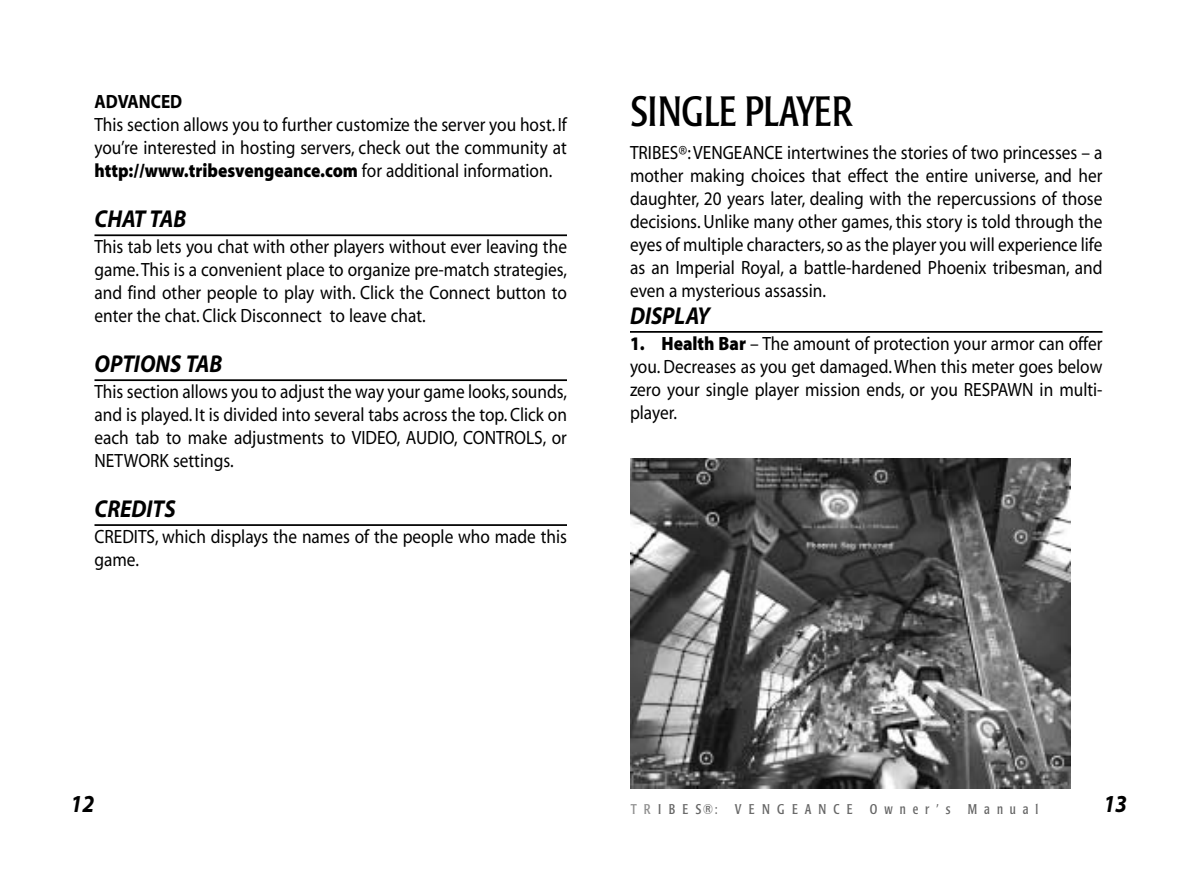
<style>
.page{position:relative;width:1197px;height:882px;background:#fff}
.page>*{position:absolute;margin:0;border:0;box-sizing:border-box;transform-origin:0 0}
.t1{font:condensed 42px "Poppl Laudatio";letter-spacing:-.005em;color:#000;scale:.9 1}
.t2{font:italic 700 24.5px "Myriad";color:#000;scale:.9 1}
.t3{font:19.25px/23.1px "Myriad";color:#000;text-align:justify;scale:.9 1}
.t4{font:19.25px "Myriad MM 830 600";color:#000;scale:.9 1}
.t5{font:700 19.25px "Myriad";color:#000;scale:.9 1}
.t6{font:condensed 14px "Poppl Laudatio";letter-spacing:.56em;color:#666;scale:.9 1}
.s1{font-family:"Myriad"}
.s2{font-family:"Myriad MM 830 600"}
.s3{color:#8f8f8f}
</style>
<div class="page">
<hr style="left:630px;top:331px;width:472px;height:2px;background:#000">
<hr style="left:94px;top:234px;width:473px;height:2px;background:#000">
<hr style="left:94px;top:379px;width:473px;height:2px;background:#000">
<hr style="left:94px;top:524px;width:473px;height:2px;background:#000">
<img style="left:630px;top:458px;width:441px;height:330px">
<p class="t5" style="left:94px;top:94px;width:99px">ADVANCED</p>
<p class="t3" style="left:94px;top:115px;width:527px">This section allows you to further customize the server you host. If you’re interested in hosting servers, check out the community at</p>
<p class="t4" style="left:94px;top:164px;width:510px">http://www.tribesvengeance.com <span class="s1">for additional information.</span></p>
<p class="t2" style="left:94px;top:210px;width:103px">CHAT TAB</p>
<p class="t3" style="left:94px;top:237px;width:527px">This tab lets you chat with other players without ever leaving the game. This is a convenient place to organize pre-match strategies, and find other people to play with. Click the Connect button to enter the chat. Click Disconnect to leave chat.</p>
<p class="t2" style="left:94px;top:355px;width:143px">OPTIONS TAB</p>
<p class="t3" style="left:94px;top:381px;width:526px">This section allows you to adjust the way your game looks, sounds, and is played. It is divided into several tabs across the top. Click on each tab to make adjustments to VIDEO, AUDIO, CONTROLS, or NETWORK settings.</p>
<p class="t2" style="left:94px;top:500px;width:92px">CREDITS</p>
<p class="t3" style="left:94px;top:526px;width:526px">CREDITS, which displays the names of the people who made this game.</p>
<h1 class="t1" style="left:630px;top:94px;width:249px">SINGLE PLAYER</h1>
<p class="t3" style="left:630px;top:142px;width:527px">TRIBES®:VENGEANCE intertwines the stories of two princesses – a mother making choices that effect the entire universe, and her daughter, 20 years later, dealing with the repercussions of those decisions. Unlike many other games, this story is told through the eyes of multiple characters, so as the player you will experience life as an Imperial Royal, a battle-hardened Phoenix tribesman, and even a mysterious assassin.</p>
<p class="t2" style="left:630px;top:307px;width:90px">DISPLAY</p>
<p class="t3" style="left:630px;top:333px;width:526px"><span class="s2">1. Health Bar</span> – The amount of protection your armor can offer you. Decreases as you get damaged. When this meter goes below zero your single player mission ends, or you RESPAWN in multi&shy;player.</p>
<p class="t2" style="left:71px;top:794px;width:28px">12</p>
<p class="t6" style="left:631px;top:803px;width:454px"><span class="s3">TR</span>IBES®: VENGEANCE Owner’s Manual</p>
<p class="t2" style="left:1103px;top:794px;width:28px">13</p>
</div>
